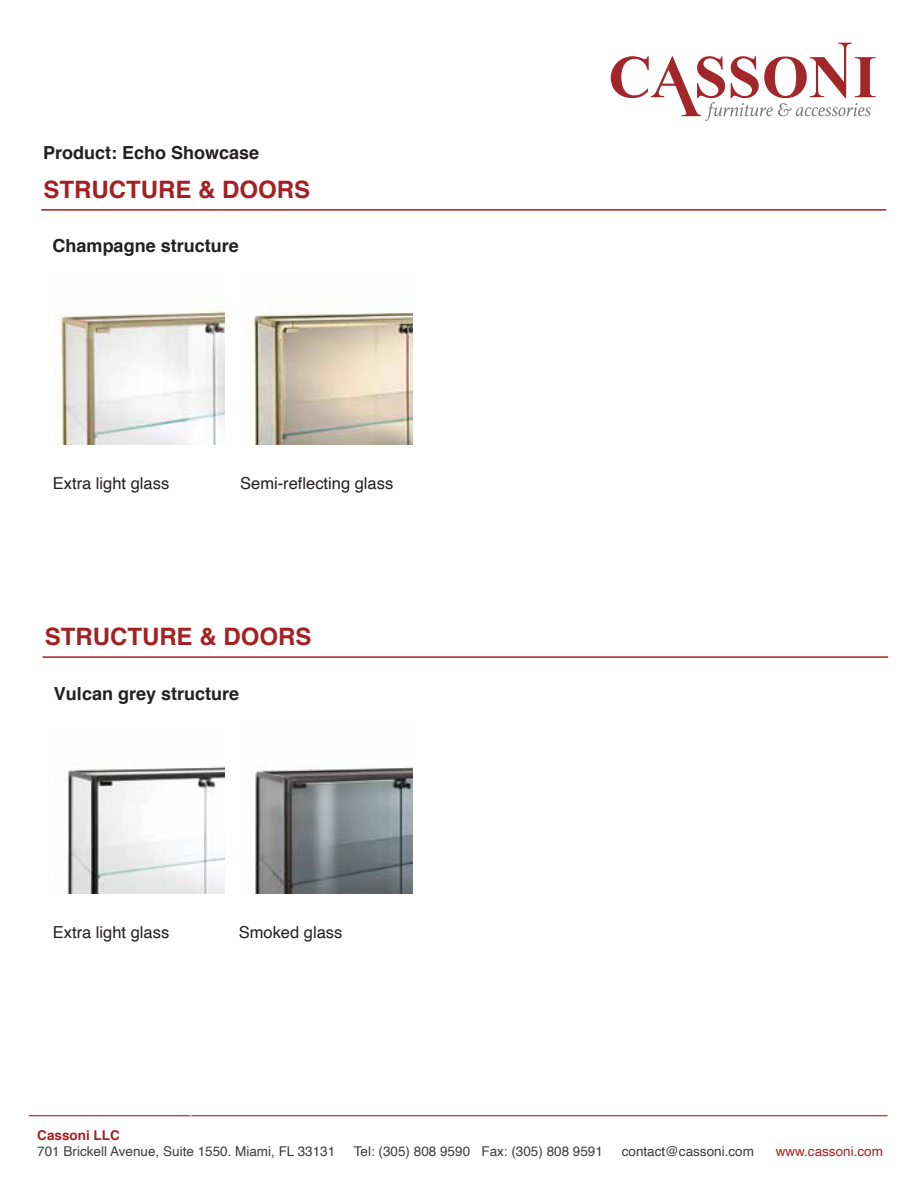
<style>
.page{position:relative;width:918px;height:1188px;background:#fff}
.page>*{position:absolute;margin:0;border:0;box-sizing:border-box;transform-origin:0 0}
.t1{font:700 24px "Helvetica";color:#a32122}
.t2{font:700 18px "Helvetica";color:#231f20}
.t3{font:16.5px "Helvetica";color:#231f20}
.t4{font:13.5px "Helvetica";color:#3c3c3b}
.t5{font:13.5px "Helvetica";color:#a32122}
.t6{font:700 13.5px "Helvetica";color:#a32122}
</style>
<div class="page">
<img style="left:54px;top:310px;width:171px;height:135px">
<img style="left:253px;top:307px;width:159px;height:138px">
<hr style="left:41px;top:209px;width:845px;height:2px;background:#a3211f">
<img style="left:65px;top:766px;width:160px;height:128px">
<img style="left:255px;top:766px;width:157px;height:128px">
<svg style="left:611px;top:43px;width:265px;height:78px"></svg>
<hr style="left:29px;top:1115px;width:859px;height:1px;background:#a32122">
<svg style="left:191px;top:1115px;width:13px;height:2px"></svg>
<hr style="left:43px;top:656px;width:845px;height:2px;background:#a3211f">
<h2 class="t2" style="left:43px;top:138px;width:218px">Product: Echo Showcase</h2>
<h1 class="t1" style="left:43px;top:170px;width:268px">STRUCTURE &amp; DOORS</h1>
<h2 class="t2" style="left:53px;top:232px;width:188px">Champagne structure</h2>
<p class="t3" style="left:53px;top:471px;width:118px">Extra light glass</p>
<p class="t3" style="left:240px;top:471px;width:155px">Semi-reflecting glass</p>
<h1 class="t1" style="left:45px;top:617px;width:268px">STRUCTURE &amp; DOORS</h1>
<h2 class="t2" style="left:54px;top:679px;width:187px">Vulcan grey structure</h2>
<p class="t3" style="left:53px;top:920px;width:118px">Extra light glass</p>
<p class="t3" style="left:239px;top:920px;width:105px">Smoked glass</p>
<p class="t6" style="left:37px;top:1125px;width:84px">Cassoni LLC</p>
<p class="t4" style="left:37px;top:1141px;width:299px">701 Brickell Avenue, Suite 1550. Miami, FL 33131</p>
<p class="t4" style="left:354px;top:1141px;width:251px">Tel: (305) 808 9590 Fax: (305) 808 9591</p>
<p class="t4" style="left:622px;top:1141px;width:134px">contact@cassoni.com</p>
<p class="t5" style="left:776px;top:1141px;width:109px">www.cassoni.com</p>
</div>
